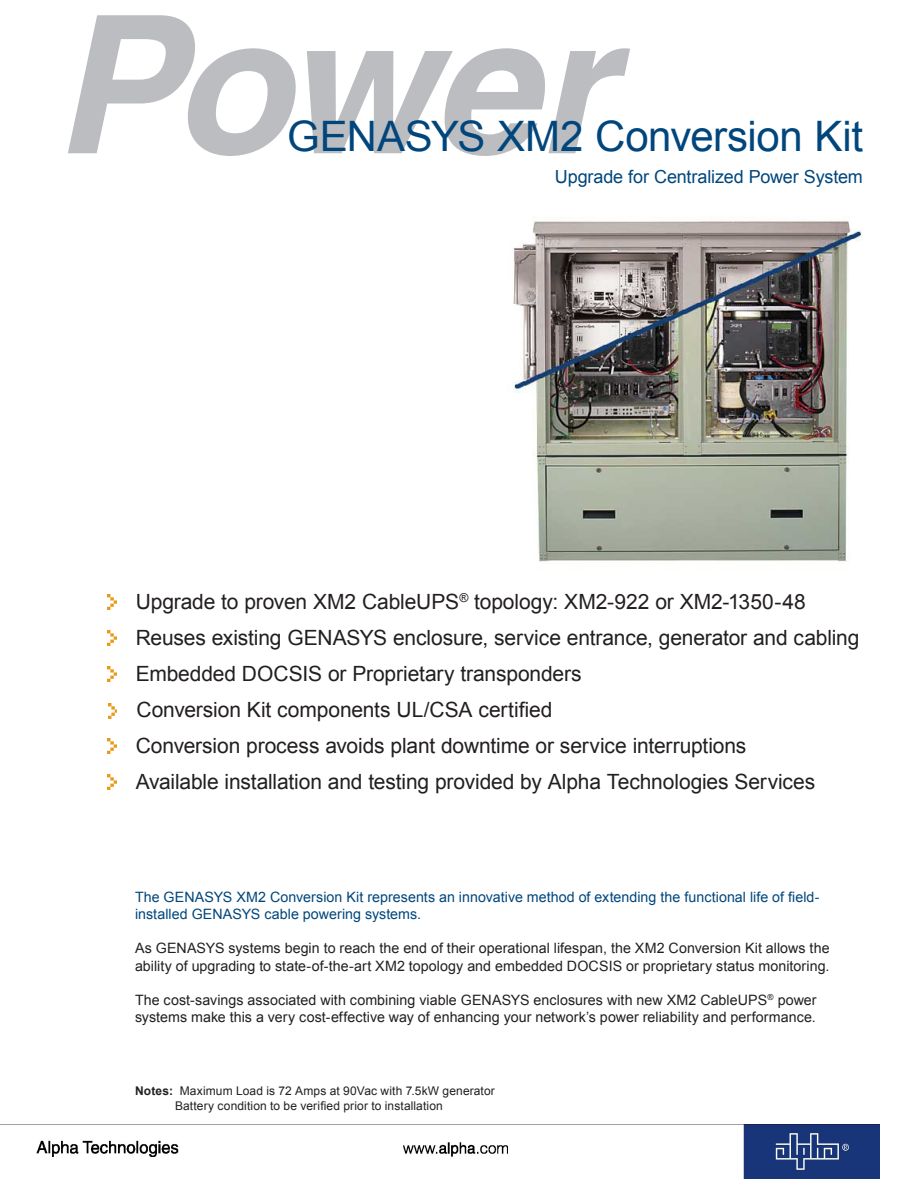
<style>
.page{position:relative;width:918px;height:1188px;background:#fff}
.page>*{position:absolute;margin:0;border:0;box-sizing:border-box;transform-origin:0 0}
.t1{font:42px "Arial";letter-spacing:-.01em;color:#00467c}
.Front_Page_Bullets{font:21px "Arial";letter-spacing:-.005em;color:#231f20}
.t2{font:18px "Arial";letter-spacing:-.01em;color:#00467c}
.t3{font:14.25px/17.1px "Arial";letter-spacing:.005em;color:#231f20}
.t4{font:14.25px/17.1px "Arial";letter-spacing:.005em;color:#00467c}
.Front_Page_Bullets-2{font:12px "Arial";letter-spacing:.01em;color:#231f20}
.s1{font-weight:700}
</style>
<div class="page">
<svg style="left:68px;top:15px;width:562px;height:141px"></svg>
<img style="left:36px;top:1125px;width:844px;height:54px">
<img style="left:107px;top:594px;width:9px;height:15px">
<img style="left:107px;top:630px;width:9px;height:15px">
<img style="left:107px;top:666px;width:9px;height:15px">
<img style="left:107px;top:738px;width:9px;height:15px">
<img style="left:107px;top:774px;width:9px;height:15px">
<img style="left:108px;top:703px;width:9px;height:15px">
<img style="left:513px;top:220px;width:349px;height:342px">
<p class="t1" style="left:287px;top:109px;width:578px">GENASYS XM2 Conversion Kit</p>
<p class="t2" style="left:555px;top:164px;width:310px">Upgrade for Centralized Power System</p>
<p class="Front_Page_Bullets" style="left:136px;top:588px;width:672px">Upgrade to proven XM2 CableUPS<sup>®</sup> topology: XM2-922 or XM2-1350-48</p>
<p class="Front_Page_Bullets" style="left:136px;top:624px;width:725px">Reuses existing GENASYS enclosure, service entrance, generator and cabling</p>
<p class="Front_Page_Bullets" style="left:136px;top:660px;width:447px">Embedded DOCSIS or Proprietary transponders</p>
<p class="Front_Page_Bullets" style="left:136px;top:696px;width:418px">Conversion Kit components UL/CSA certified</p>
<p class="Front_Page_Bullets" style="left:136px;top:732px;width:612px">Conversion process avoids plant downtime or service interruptions</p>
<p class="Front_Page_Bullets" style="left:136px;top:768px;width:681px">Available installation and testing provided by Alpha Technologies Services</p>
<p class="t4" style="left:135px;top:889px;width:686px">The GENASYS XM2 Conversion Kit represents an innovative method of extending the functional life of field&shy;installed GENASYS cable powering systems.</p>
<p class="t3" style="left:135px;top:940px;width:696px">As GENASYS systems begin to reach the end of their operational lifespan, the XM2 Conversion Kit allows the ability of upgrading to state-of-the-art XM2 topology and embedded DOCSIS or proprietary status monitoring.</p>
<p class="t3" style="left:135px;top:991px;width:683px">The cost-savings associated with combining viable GENASYS enclosures with new XM2 CableUPS<sup>®</sup> power systems make this a very cost-effective way of enhancing your network’s power reliability and performance.</p>
<p class="Front_Page_Bullets-2" style="left:135px;top:1083px;width:361px"><span class="s1">Notes:</span> Maximum Load is 72 Amps at 90Vac with 7.5kW generator</p>
<p class="Front_Page_Bullets-2" style="left:175px;top:1098px;width:269px">Battery condition to be verified prior to installation</p>
</div>
